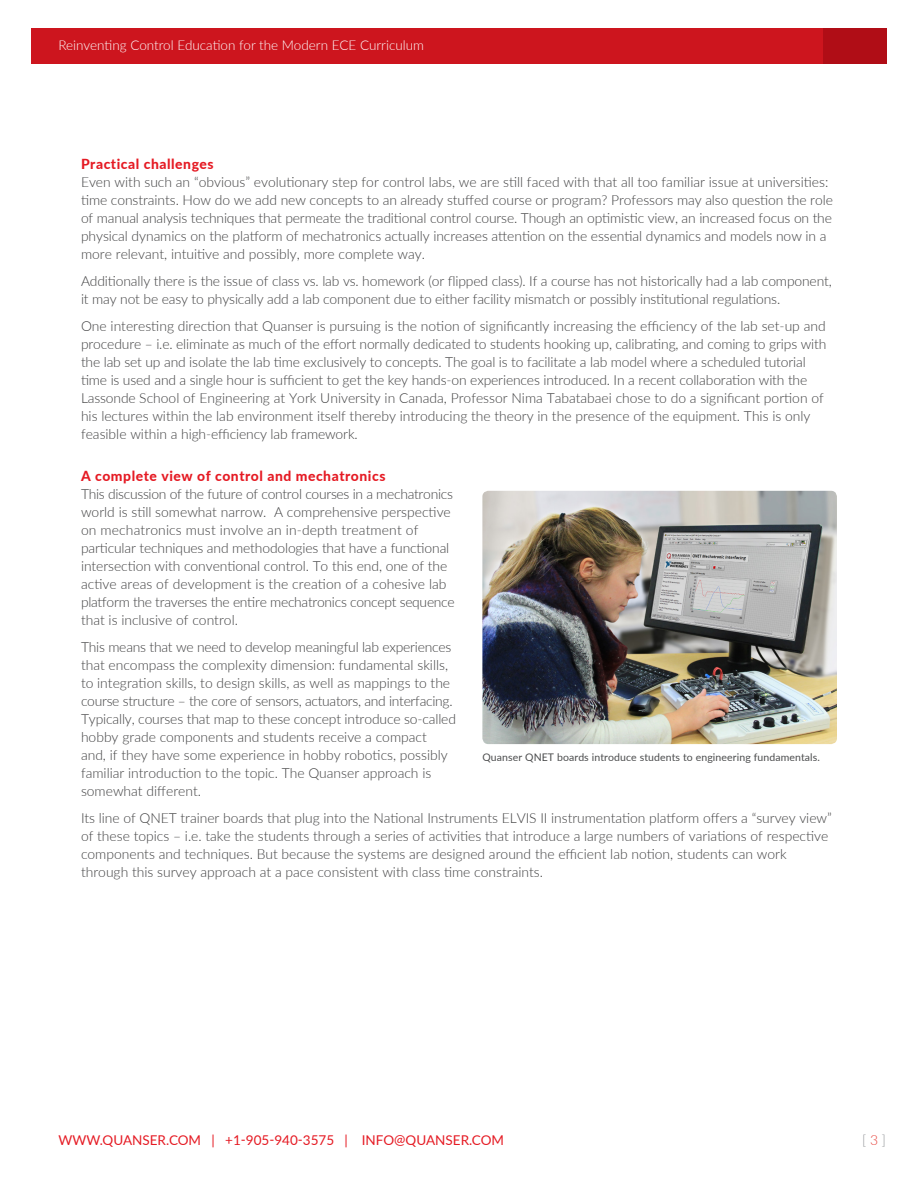
<style>
.page{position:relative;width:918px;height:1188px;background:#fff}
.page>*{position:absolute;margin:0;border:0;box-sizing:border-box;transform-origin:0 0}
.Body_text_2{font:300 13.8px/18px "Lato";letter-spacing:-.005em;color:#3e3e3f}
.Heading_2{font:800 13.8px "Lato";letter-spacing:.04em;color:#e51a23}
.Body_text{font:300 13.8px "Lato";color:#939598}
.t1{font:300 13.5px "Lato";color:#fff}
.t2{font:13.5px "Lato";color:#e51a23}
.Body_text-2{font:10.5px "Lato";letter-spacing:.01em;color:#4b4c4d}
.s1{color:#e63f38}
</style>
<div class="page">
<div style="left:37px;top:28px;width:850px;height:36px;background:#b00d16"></div>
<div style="left:31px;top:28px;width:792px;height:36px;background:#cd151e"></div>
<img style="left:482px;top:491px;width:355px;height:253px">
<p class="t1" style="left:58px;top:36px;width:367px">Reinventing Control Education for the Modern ECE Curriculum</p>
<p class="Heading_2" style="left:81px;top:154px;width:134px">Practical challenges</p>
<p class="Body_text_2" style="left:81px;top:173px;width:754px">Even with such an “obvious” evolutionary step for control labs, we are still faced with that all too familiar issue at universities: time constraints. How do we add new concepts to an already stuffed course or program? Professors may also question the role of manual analysis techniques that permeate the traditional control course. Though an optimistic view, an increased focus on the physical dynamics on the platform of mechatronics actually increases attention on the essential dynamics and models now in a more relevant, intuitive and possibly, more complete way.</p>
<p class="Body_text_2" style="left:81px;top:272px;width:752px">Additionally there is the issue of class vs. lab vs. homework (or flipped class). If a course has not historically had a lab component, it may not be easy to physically add a lab component due to either facility mismatch or possibly institutional regulations.</p>
<p class="Body_text_2" style="left:81px;top:317px;width:747px">One interesting direction that Quanser is pursuing is the notion of significantly increasing the efficiency of the lab set-up and procedure – i.e. eliminate as much of the effort normally dedicated to students hooking up, calibrating, and coming to grips with the lab set up and isolate the lab time exclusively to concepts. The goal is to facilitate a lab model where a scheduled tutorial time is used and a single hour is sufficient to get the key hands-on experiences introduced. In a recent collaboration with the Lassonde School of Engineering at York University in Canada, Professor Nima Tabatabaei chose to do a significant portion of his lectures within the lab environment itself thereby introducing the theory in the presence of the equipment. This is only feasible within a high-efficiency lab framework.</p>
<p class="Heading_2" style="left:81px;top:466px;width:306px">A complete view of control and mechatronics</p>
<p class="Body_text_2" style="left:81px;top:485px;width:375px">This discussion of the future of control courses in a mechatronics world is still somewhat narrow. A comprehensive perspective on mechatronics must involve an in-depth treatment of particular techniques and methodologies that have a functional intersection with conventional control. To this end, one of the active areas of development is the creation of a cohesive lab platform the traverses the entire mechatronics concept sequence that is inclusive of control.</p>
<p class="Body_text_2" style="left:81px;top:638px;width:377px">This means that we need to develop meaningful lab experiences that encompass the complexity dimension: fundamental skills, to integration skills, to design skills, as well as mappings to the course structure – the core of sensors, actuators, and interfacing.<br>Typically, courses that map to these concept introduce so-called hobby grade components and students receive a compact<br>and, if they have some experience in hobby robotics, possibly familiar introduction to the topic. The Quanser approach is somewhat different.</p>
<p class="Body_text_2" style="left:81px;top:809px;width:752px">Its line of QNET trainer boards that plug into the National Instruments ELVIS II instrumentation platform offers a “survey view” of these topics – i.e. take the students through a series of activities that introduce a large numbers of variations of respective components and techniques. But because the systems are designed around the efficient lab notion, students can work through this survey approach at a pace consistent with class time constraints.</p>
<p class="Body_text-2" style="left:482px;top:750px;width:339px">Quanser QNET boards introduce students to engineering fundamentals.</p>
<p class="t2" style="left:58px;top:1130px;width:447px">WWW.QUANSER.COM | +1-905-940-3575 | INFO@QUANSER.COM</p>
<p class="Body_text" style="left:862px;top:1131px;width:25px">[ <span class="s1">3</span> ]</p>
</div>
